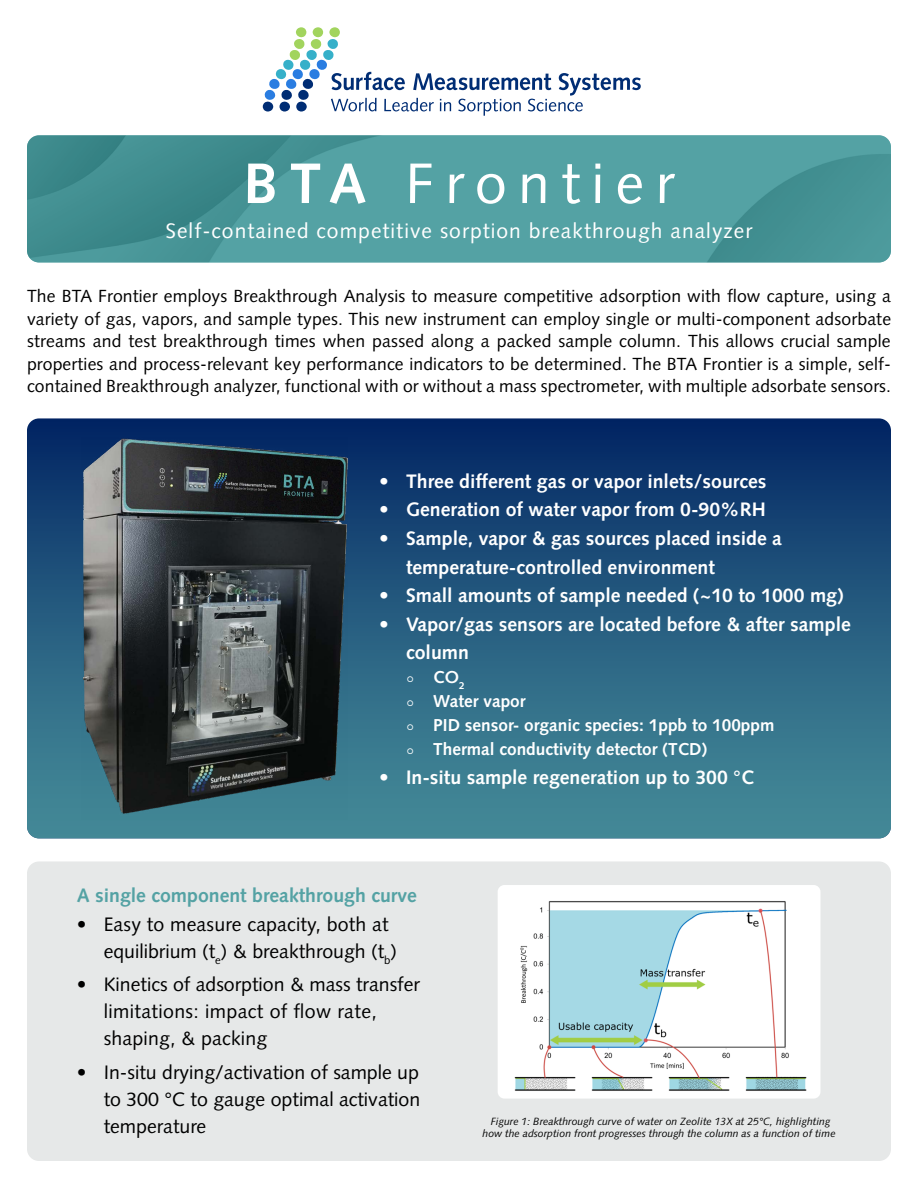
<style>
.page{position:relative;width:918px;height:1188px;background:#fff}
.page>*{position:absolute;margin:0;border:0;box-sizing:border-box;transform-origin:0 0}
.t1{font:57px "Syntax LT Std";letter-spacing:.2em;color:#fff}
.t2{font:21px "Syntax LT Std";letter-spacing:.05em;color:#fff}
.t3{font:700 19.5px/28.5px "Syntax LT Std";color:#fff}
.t4{font:19.5px/27px "Syntax LT Std";color:#000}
.t5{font:700 19.5px "Syntax LT Std";color:#54a2a4}
.t6{font:17.55px/22.5px "Syntax LT Std";letter-spacing:.01em;color:#000;text-align:justify}
.t7{font:700 17.25px/24px "Syntax LT Std";color:#fff}
.t8{font:italic 10.5px/12.6px "Syntax LT Std";color:#000;text-align:center}
.s1{font-weight:700}
</style>
<div class="page">
<img style="left:27px;top:135px;width:864px;height:127px">
<svg style="left:263px;top:27px;width:378px;height:89px"></svg>
<div style="left:27px;top:861px;width:864px;height:300px;background:#e6e8e8;border-radius:12px"></div>
<div style="left:27px;top:418px;width:864px;height:420px;background:linear-gradient(to bottom,#042865,#48909a);border-radius:12px"></div>
<img style="left:81px;top:438px;width:266px;height:381px">
<div style="left:498px;top:885px;width:322px;height:214px;background:#fff;border-radius:7px"></div>
<img style="left:514px;top:901px;width:293px;height:190px">
<h1 class="t1" style="left:244px;top:150px;width:432px"><span class="s1">BTA</span> Frontier</h1>
<p class="t2" style="left:166px;top:218px;width:588px">Self-contained competitive sorption breakthrough analyzer</p>
<p class="t6" style="left:27px;top:285px;width:866px">The BTA Frontier employs Breakthrough Analysis to measure competitive adsorption with flow capture, using a variety of gas, vapors, and sample types. This new instrument can employ single or multi-component adsorbate streams and test breakthrough times when passed along a packed sample column. This allows crucial sample properties and process-relevant key performance indicators to be determined. The BTA Frontier is a simple, self&shy;contained Breakthrough analyzer, functional with or without a mass spectrometer, with multiple adsorbate sensors.</p>
<p class="t3" style="left:379px;top:467px;width:389px">• Three different gas or vapor inlets/sources</p>
<p class="t3" style="left:379px;top:496px;width:388px">• Generation of water vapor from 0-90%RH</p>
<p class="t3" style="left:406px;top:524px;width:377px;text-indent:-27px">• Sample, vapor &amp; gas sources placed inside a temperature-controlled environment</p>
<p class="t3" style="left:379px;top:581px;width:466px">• Small amounts of sample needed (~10 to 1000 mg)</p>
<p class="t3" style="left:406px;top:610px;width:446px;text-indent:-27px">• Vapor/gas sensors are located before &amp; after sample column</p>
<p class="t7" style="left:406px;top:665px;width:370px">⚬ CO<sub>2<br></sub>⚬ Water vapor<br>⚬ PID sensor- organic species: 1ppb to 100ppm ⚬ Thermal conductivity detector (TCD)</p>
<p class="t3" style="left:379px;top:763px;width:377px">• In-situ sample regeneration up to 300 °C</p>
<p class="t5" style="left:77px;top:884px;width:342px">A single component breakthrough curve</p>
<p class="t4" style="left:104px;top:910px;width:295px;text-indent:-27px">• Easy to measure capacity, both at equilibrium (t<sub>e</sub>) &amp; breakthrough (t<sub>b</sub>)</p>
<p class="t4" style="left:104px;top:971px;width:318px;text-indent:-27px">• Kinetics of adsorption &amp; mass transfer limitations: impact of flow rate, shaping, &amp; packing</p>
<p class="t4" style="left:104px;top:1059px;width:318px;text-align:justify;text-indent:-27px">• In-situ drying/activation of sample up to 300 °C to gauge optimal activation temperature</p>
<p class="t8" style="left:483px;top:1115px;width:355px">Figure 1: Breakthrough curve of water on Zeolite 13X at 25°C, highlighting how the adsorption front progresses through the column as a function of time</p>
</div>
